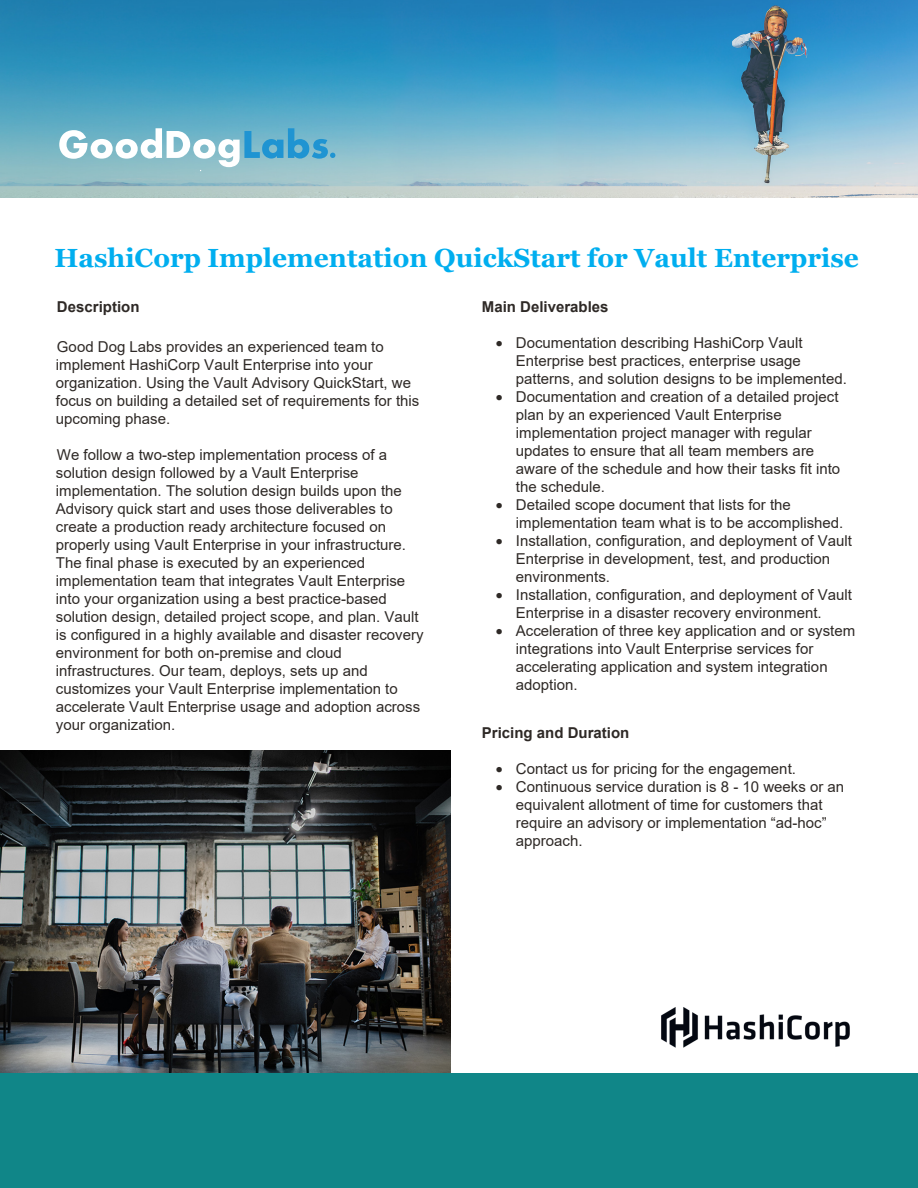
<style>
.page{position:relative;width:918px;height:1188px;background:#fff}
.page>*{position:absolute;margin:0;border:0;box-sizing:border-box;transform-origin:0 0}
.t1{font:700 26.25px "Georgia";color:#00aeef}
.t2{font:15px/18px "Arial";color:#2e2926}
.t3{font:700 15px "Arial";color:#2e2926}
.t4{font:700 15px "Arial";color:#2e2926}
.s1{font-style:inherit}
</style>
<div class="page">
<img style="left:0;top:751px;width:450px;height:323px">
<div style="left:0;top:1074px;width:918px;height:114px;background:#108688"></div>
<img style="left:0;top:0;width:918px;height:197px">
<svg style="left:59px;top:128px;width:276px;height:43px"></svg>
<img style="left:661px;top:1007px;width:189px;height:41px">
<h1 class="t1" style="left:54px;top:241px;width:806px">HashiCorp <span class="s1">Implementation</span> QuickStart for Vault Enterprise</h1>
<p class="t4" style="left:57px;top:296px;width:84px">Description</p>
<p class="t2" style="left:56px;top:338px;width:365px">Good Dog Labs provides an experienced team to implement HashiCorp Vault Enterprise into your organization. Using the Vault Advisory QuickStart, we focus on building a detailed set of requirements for this upcoming phase.</p>
<p class="t2" style="left:56px;top:446px;width:369px">We follow a two-step implementation process of a solution design followed by a Vault Enterprise implementation. The solution design builds upon the Advisory quick start and uses those deliverables to create a production ready architecture focused on properly using Vault Enterprise in your infrastructure.<br>The final phase is executed by an experienced implementation team that integrates Vault Enterprise into your organization using a best practice-based solution design, detailed project scope, and plan. Vault is configured in a highly available and disaster recovery environment for both on-premise and cloud infrastructures. Our team, deploys, sets up and customizes your Vault Enterprise implementation to accelerate Vault Enterprise usage and adoption across your organization.</p>
<p class="t3" style="left:482px;top:296px;width:128px">Main Deliverables</p>
<p class="t2" style="left:516px;top:334px;width:333px;text-indent:-20px">• Documentation describing HashiCorp Vault<br>Enterprise best practices, enterprise usage patterns, and solution designs to be implemented.</p>
<p class="t2" style="left:516px;top:388px;width:326px;text-indent:-20px">• Documentation and creation of a detailed project plan by an experienced Vault Enterprise implementation project manager with regular updates to ensure that all team members are aware of the schedule and how their tasks fit into the schedule.</p>
<p class="t2" style="left:516px;top:496px;width:329px;text-indent:-20px">• Detailed scope document that lists for the implementation team what is to be accomplished.</p>
<p class="t2" style="left:516px;top:532px;width:338px;text-indent:-20px">• Installation, configuration, and deployment of Vault<br>Enterprise in development, test, and production environments.</p>
<p class="t2" style="left:516px;top:586px;width:338px;text-indent:-20px">• Installation, configuration, and deployment of Vault<br>Enterprise in a disaster recovery environment.</p>
<p class="t2" style="left:516px;top:622px;width:341px;text-indent:-20px">• Acceleration of three key application and or system integrations into Vault Enterprise services for accelerating application and system integration adoption.</p>
<p class="t3" style="left:482px;top:722px;width:149px">Pricing and Duration</p>
<p class="t2" style="left:496px;top:760px;width:302px">• Contact us for pricing for the engagement.</p>
<p class="t2" style="left:516px;top:778px;width:330px;text-indent:-20px">• Continuous service duration is 8 - 10 weeks or an equivalent allotment of time for customers that require an advisory or implementation “ad-hoc” approach.</p>
</div>
